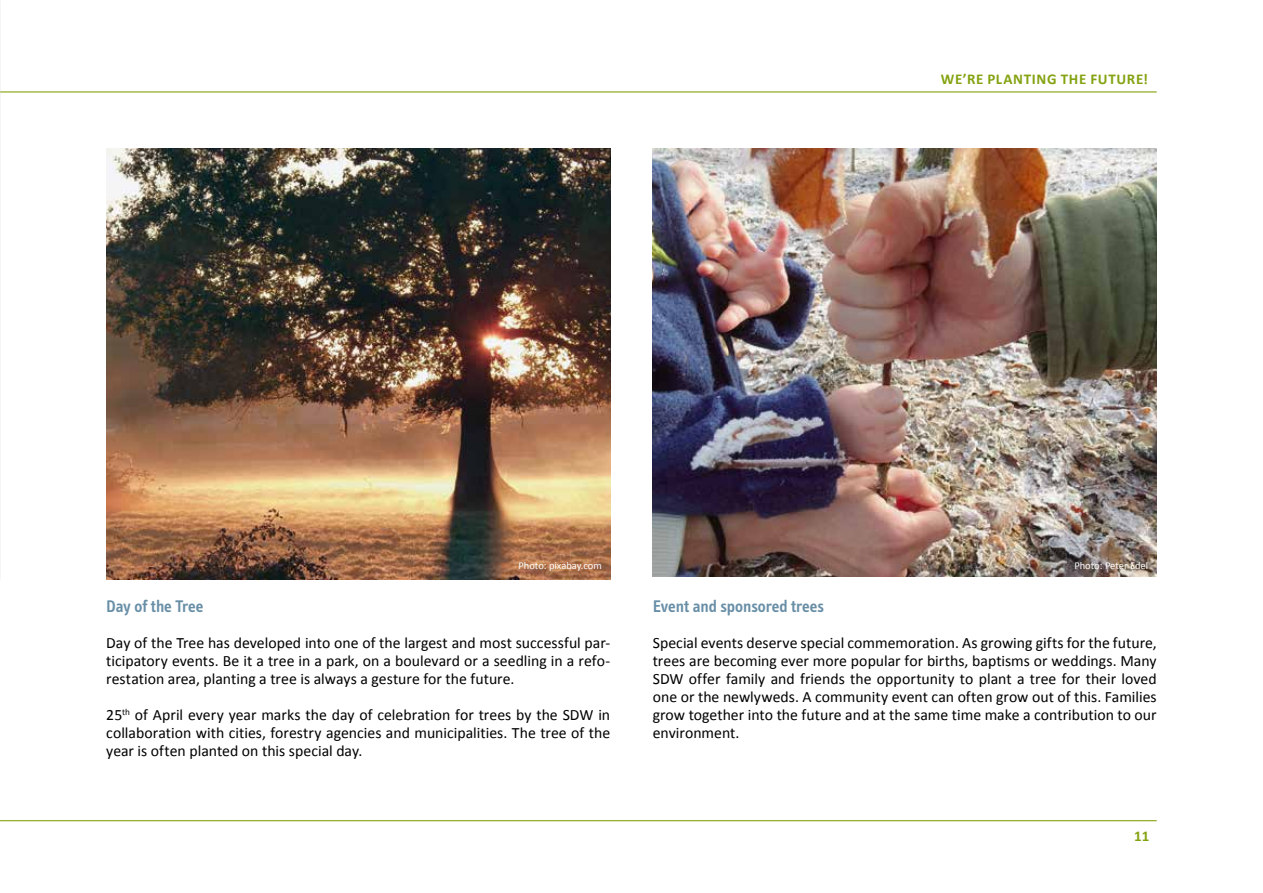
<style>
.page{position:relative;width:1263px;height:893px;background:#fff}
.page>*{position:absolute;margin:0;border:0;box-sizing:border-box;transform-origin:0 0}
.t1{font:600 17.25px "Info Text";letter-spacing:-.005em;color:#698fa7}
.t2{font:15.75px/18px "Calibri";color:#000;text-align:justify}
.t3{font:700 15px "Calibri";letter-spacing:.045em;color:#84a311}
.t4{font:10.5px "Calibri";color:#fff}
</style>
<div class="page">
<hr style="left:0;top:820px;width:1157px;height:1px;background:#84a311">
<hr style="left:0;top:91px;width:1157px;height:2px;background:#84a311">
<img style="left:106px;top:149px;width:504px;height:430px">
<img style="left:653px;top:149px;width:504px;height:428px">
<div style="left:1069px;top:557px;width:91px;height:23px;background:#000;opacity:.3"></div>
<p class="t3" style="left:941px;top:69px;width:209px">WE’RE PLANTING THE FUTURE!</p>
<p class="t4" style="left:518px;top:559px;width:85px">Photo: pixabay.com</p>
<p class="t4" style="left:1074px;top:559px;width:75px">Photo: Peter Edel</p>
<p class="t1" style="left:106px;top:597px;width:99px">Day of the Tree</p>
<p class="t2" style="left:106px;top:634px;width:505px">Day of the Tree has developed into one of the largest and most successful par&shy;ticipatory events. Be it a tree in a park, on a boulevard or a seedling in a refo&shy;restation area, planting a tree is always a gesture for the future.</p>
<p class="t2" style="left:106px;top:706px;width:505px">25<sup>th</sup> of April every year marks the day of celebration for trees by the SDW in collaboration with cities, forestry agencies and municipalities. The tree of the year is often planted on this special day.</p>
<p class="t1" style="left:653px;top:597px;width:173px">Event and sponsored trees</p>
<p class="t2" style="left:653px;top:634px;width:505px">Special events deserve special commemoration. As growing gifts for the future, trees are becoming ever more popular for births, baptisms or weddings. Many SDW offer family and friends the opportunity to plant a tree for their loved one or the newlyweds. A community event can often grow out of this. Families grow together into the future and at the same time make a contribution to our environment.</p>
<p class="t3" style="left:1134px;top:827px;width:17px">11</p>
</div>
